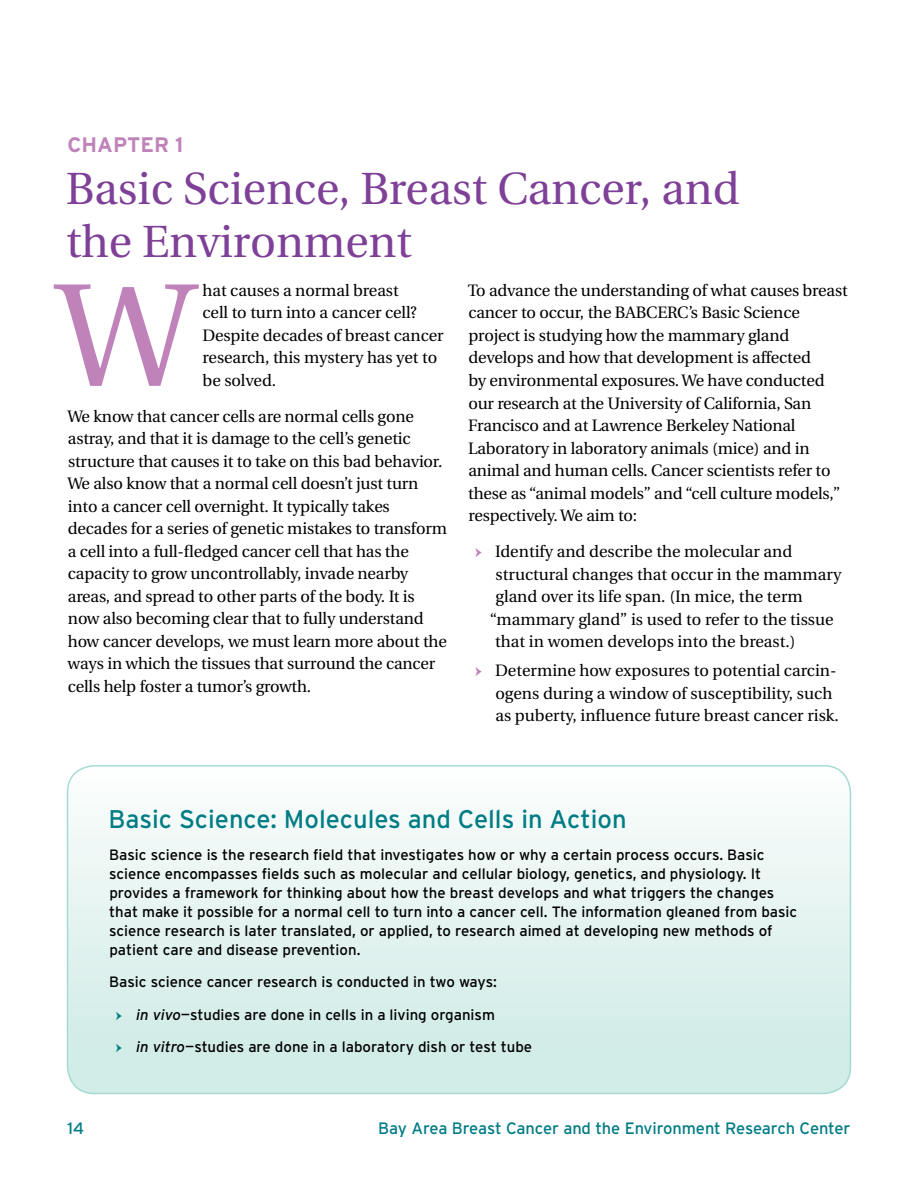
<style>
.page{position:relative;width:918px;height:1188px;background:#fff}
.page>*{position:absolute;margin:0;border:0;box-sizing:border-box;transform-origin:0 0}
.t1{font:146.55px "Utopia";color:#bf83b9}
.t2{font:45px/52.5px "Utopia";color:#7f4098}
.t3{font:25.5px "Interstate";letter-spacing:-.005em;color:#007c85}
.t4{font:700 21px "Interstate";color:#bf83b9}
.t5{font:16.5px/22.5px "Utopia";letter-spacing:-.01em;color:#000}
.t6{font:16.5px "Interstate";letter-spacing:-.005em;color:#007c85}
.t7{font:15px/18.9px "Interstate";color:#000}
.s1{font-family:"Minion Pro";color:#bf83b9}
.s2{font-family:"Minion Pro";color:#007c85}
.s3{font-style:italic}
</style>
<div class="page">
<svg style="left:68px;top:766px;width:782px;height:328px"></svg>
<div style="left:67px;top:765px;width:784px;height:329px;border:2px solid #a6dad4;border-radius:27px"></div>
<p class="t4" style="left:68px;top:133px;width:30px">CHAPTER</p>
<p class="t4" style="left:175px;top:133px;width:10px">1</p>
<h2 class="t2" style="left:66px;top:164px;width:675px">Basic Science, Breast Cancer, and the Environment</h2>
<h1 class="t1" style="left:56px;top:255px;width:139px">W</h1>
<p class="t5" style="left:202px;top:279px;width:243px">hat causes a normal breast<br>cell to turn into a cancer cell?<br>Despite decades of breast cancer research, this mystery has yet to be solved.</p>
<p class="t5" style="left:67px;top:405px;width:381px">We know that cancer cells are normal cells gone astray, and that it is damage to the cell’s genetic structure that causes it to take on this bad behavior.<br>We also know that a normal cell doesn’t just turn into a cancer cell overnight. It typically takes decades for a series of genetic mistakes to transform a cell into a full-fledged cancer cell that has the capacity to grow uncontrollably, invade nearby areas, and spread to other parts of the body. It is now also becoming clear that to fully understand how cancer develops, we must learn more about the ways in which the tissues that surround the cancer cells help foster a tumor’s growth.</p>
<p class="t5" style="left:468px;top:279px;width:381px">To advance the understanding of what causes breast cancer to occur, the BABCERC’s Basic Science project is studying how the mammary gland develops and how that development is affected<br>by environmental exposures. We have conducted our research at the University of California, San Francisco and at Lawrence Berkeley National Laboratory in laboratory animals (mice) and in animal and human cells. Cancer scientists refer to these as “animal models” and “cell culture models,” respectively. We aim to:</p>
<p class="t5" style="left:475px;top:541px;width:319px"><span class="s1">ӹ</span> Identify and describe the molecular and</p>
<p class="t5" style="left:496px;top:563px;width:347px">structural changes that occur in the mammary</p>
<p class="t5" style="left:496px;top:586px;width:309px">gland over its life span. (In mice, the term</p>
<p class="t5" style="left:490px;top:608px;width:345px">“mammary gland” is used to refer to the tissue</p>
<p class="t5" style="left:495px;top:631px;width:302px">that in women develops into the breast.)</p>
<p class="t5" style="left:495px;top:660px;width:345px;text-indent:-20px"><span class="s1">ӹ</span> Determine how exposures to potential carcin&shy;ogens during a window of susceptibility, such as puberty, influence future breast cancer risk.</p>
<h3 class="t3" style="left:108px;top:804px;width:520px">Basic Science: Molecules and Cells in Action</h3>
<p class="t7" style="left:109px;top:845px;width:690px">Basic science is the research field that investigates how or why a certain process occurs. Basic science encompasses fields such as molecular and cellular biology, genetics, and physiology. It provides a framework for thinking about how the breast develops and what triggers the changes that make it possible for a normal cell to turn into a cancer cell. The information gleaned from basic science research is later translated, or applied, to research aimed at developing new methods of patient care and disease prevention.</p>
<p class="t7" style="left:116px;top:966px;width:418px;line-height:32.4px;text-indent:-7px">Basic science cancer research is conducted in two ways:<br><span class="s2">ӹ</span> <span class="s3">in vivo</span>—studies are done in cells in a living organism<br><span class="s2">ӹ</span> <span class="s3">in vitro</span>—studies are done in a laboratory dish or test tube</p>
<p class="t6" style="left:68px;top:1119px;width:18px">14</p>
<p class="t6" style="left:378px;top:1119px;width:474px">Bay Area Breast Cancer and the Environment Research Center</p>
</div>
